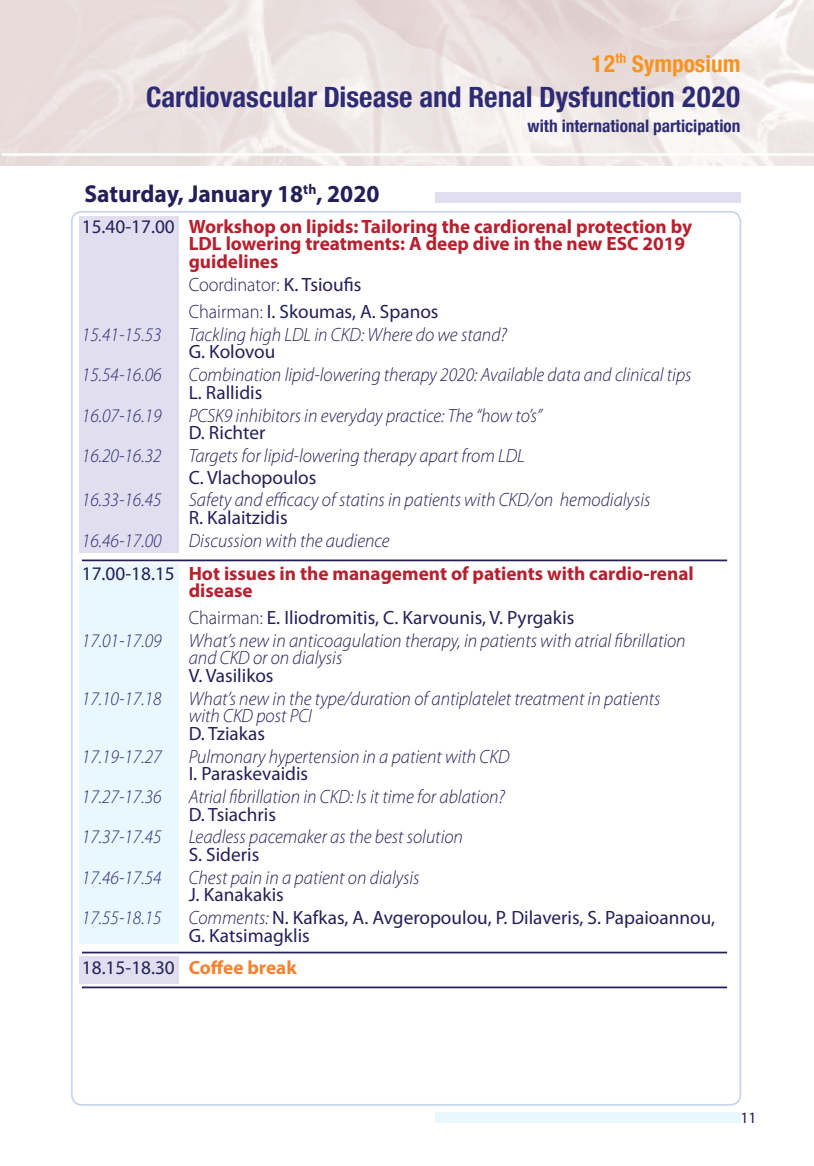
<style>
.page{position:relative;width:814px;height:1166px;background:#fff}
.page>*{position:absolute;margin:0;border:0;box-sizing:border-box;transform-origin:0 0}
.t1{font:700 condensed 30.62px "Helvetica Neue Greek";color:#2d2b74}
.t2{font:700 condensed 25.03px "Helvetica Neue Greek";color:#f79421}
.t3{font:700 24.5px "Myriad Pro";color:#231f59;scale:.96 1}
.t4{font:italic 300 19.25px/17.5px "Myriad Pro";color:#231f59;scale:.95 1}
.t5{font:19.25px/27.1px "Myriad Pro";color:#231f59}
.t6{font:700 19.25px/17.5px "Myriad Pro";color:#b7202e}
.t7{font:italic 300 19.25px "Myriad Pro";color:#2d2b74;scale:.95 1}
.t8{font:700 condensed 18.55px "Helvetica Neue Greek";color:#2d2b74}
.t9{font:15.75px "Myriad Pro";color:#231f59}
.s1{font-weight:400;color:#231f59}
.s2{font-weight:300}
.s3{font-weight:300;font-style:italic;color:#231f59}
.s4{font-weight:700;color:#b7202e}
.s5{font-weight:300;font-style:italic}
.s6{font-weight:700;color:#f58232}
</style>
<div class="page">
<div style="left:435px;top:192px;width:305px;height:10px;background:#e0deef"></div>
<div style="left:435px;top:1112px;width:305px;height:10px;background:#e9f7fe"></div>
<div style="left:80px;top:563px;width:99px;height:381px;background:#e9f7fe"></div>
<div style="left:80px;top:216px;width:99px;height:337px;background:#e0deef"></div>
<div style="left:80px;top:956px;width:99px;height:28px;background:#e0deef"></div>
<hr style="left:82px;top:559px;width:645px;height:2px;background:#231f59">
<hr style="left:82px;top:951px;width:645px;height:2px;background:#231f59">
<hr style="left:82px;top:986px;width:645px;height:2px;background:#231f59">
<h2 class="t2" style="left:591px;top:50px;width:151px">12<sup>th</sup> Symposium</h2>
<h1 class="t1" style="left:146px;top:81px;width:596px">Cardiovascular Disease and Renal Dysfunction 2020</h1>
<p class="t8" style="left:527px;top:116px;width:214px">with international participation</p>
<p class="t3" style="left:84px;top:178px;width:309px">Saturday, January 18<sup>th</sup>, 2020</p>
<p class="t6" style="left:189px;top:217px;width:505px;text-indent:-107px"><span class="s1">15.40-17.00</span> Workshop on lipids: Tailoring the cardiorenal protection by<br>LDL lowering treatments: A deep dive in the new ESC 2019 guidelines</p>
<p class="t5" style="left:189px;top:271px;width:251px"><span class="s2">Coordinator:</span> K. Tsioufis<br><span class="s2">Chairman:</span> I. Skoumas, A. Spanos</p>
<p class="t7" style="left:82px;top:323px;width:85px">15.41-15.53</p>
<p class="t4" style="left:189px;top:326px;width:336px">Tackling high LDL in CKD: Where do we stand?</p>
<p class="t5" style="left:189px;top:338px;width:88px">G. Kolovou</p>
<p class="t7" style="left:82px;top:363px;width:85px">15.54-16.06</p>
<p class="t4" style="left:189px;top:366px;width:531px">Combination lipid-lowering therapy 2020: Available data and clinical tips</p>
<p class="t5" style="left:189px;top:378px;width:75px">L. Rallidis</p>
<p class="t7" style="left:82px;top:404px;width:85px">16.07-16.19</p>
<p class="t4" style="left:189px;top:406px;width:373px">PCSK9 inhibitors in everyday practice: The “how to’s”</p>
<p class="t5" style="left:189px;top:419px;width:78px">D. Richter</p>
<p class="t7" style="left:82px;top:444px;width:85px">16.20-16.32</p>
<p class="t4" style="left:189px;top:447px;width:355px">Targets for lipid-lowering therapy apart from LDL</p>
<p class="t5" style="left:189px;top:463px;width:129px">C. Vlachopoulos</p>
<p class="t7" style="left:82px;top:488px;width:85px">16.33-16.45</p>
<p class="t4" style="left:189px;top:491px;width:487px">Safety and efficacy of statins in patients with CKD/on hemodialysis</p>
<p class="t5" style="left:189px;top:503px;width:100px">R. Kalaitzidis</p>
<p class="t7" style="left:82px;top:529px;width:85px">16.46-17.00</p>
<p class="t6" style="left:82px;top:524px;width:613px;line-height:32.4px;text-indent:107px"><span class="s3">Discussion with the audience<br></span><span class="s1">17.00-18.15</span> Hot issues in the management of patients with cardio-renal</p>
<p class="t5" style="left:189px;top:577px;width:387px"><span class="s4">disease<br></span><span class="s2">Chairman:</span> E. Iliodromitis, C. Karvounis, V. Pyrgakis</p>
<p class="t7" style="left:82px;top:629px;width:85px">17.01-17.09</p>
<p class="t4" style="left:189px;top:632px;width:524px">What’s new in anticoagulation therapy, in patients with atrial fibrillation and CKD or on dialysis</p>
<p class="t5" style="left:189px;top:662px;width:86px">V. Vasilikos</p>
<p class="t7" style="left:82px;top:687px;width:85px">17.10-17.18</p>
<p class="t4" style="left:189px;top:689px;width:498px">What’s new in the type/duration of antiplatelet treatment in patients with CKD post PCI</p>
<p class="t5" style="left:189px;top:719px;width:78px">D. Tziakas</p>
<p class="t7" style="left:82px;top:745px;width:85px">17.19-17.27</p>
<p class="t4" style="left:189px;top:747px;width:339px">Pulmonary hypertension in a patient with CKD</p>
<p class="t5" style="left:189px;top:760px;width:121px">I. Paraskevaidis</p>
<p class="t7" style="left:82px;top:785px;width:85px">17.27-17.36</p>
<p class="t4" style="left:189px;top:788px;width:334px">Atrial fibrillation in CKD: Is it time for ablation?</p>
<p class="t5" style="left:189px;top:800px;width:89px">D. Tsiachris</p>
<p class="t7" style="left:82px;top:825px;width:85px">17.37-17.45</p>
<p class="t4" style="left:189px;top:828px;width:290px">Leadless pacemaker as the best solution</p>
<p class="t5" style="left:189px;top:840px;width:72px">S. Sideris</p>
<p class="t7" style="left:82px;top:866px;width:85px">17.46-17.54</p>
<p class="t4" style="left:189px;top:868px;width:244px">Chest pain in a patient on dialysis</p>
<p class="t5" style="left:189px;top:881px;width:97px">J. Kanakakis</p>
<p class="t7" style="left:82px;top:906px;width:85px">17.55-18.15</p>
<p class="t5" style="left:189px;top:909px;width:528px;line-height:17.5px"><span class="s5">Comments:</span> N. Kafkas, A. Avgeropoulou, P. Dilaveris, S. Papaioannou,<br>G. Katsimagklis</p>
<p class="t5" style="left:82px;top:954px;width:216px">18.15-18.30 <span class="s6">Coffee break</span></p>
<p class="t9" style="left:740px;top:1107px;width:18px">11</p>
</div>
